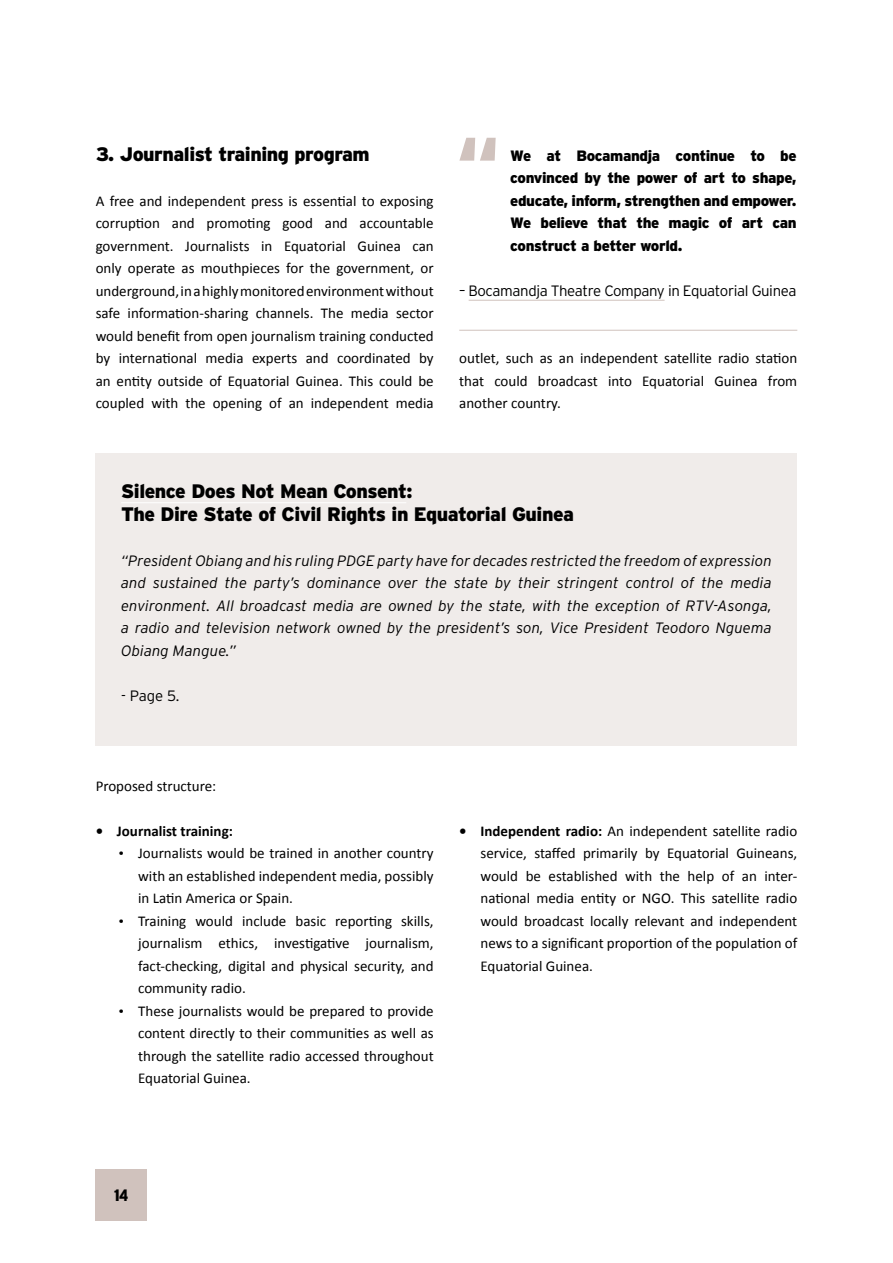
<style>
.page{position:relative;width:893px;height:1263px;background:#fff}
.page>*{position:absolute;margin:0;border:0;box-sizing:border-box;transform-origin:0 0}
.t1{font:900 72px "Interstate";color:#d0c2bd}
.t2{font:900 19.5px/22.5px "Interstate";letter-spacing:-.025em;color:#000}
.t3{font:900 condensed 16.5px "Interstate";color:#000}
.t4{font:15px/22.5px "Calibri";color:#000;text-align:justify}
.t5{font:italic 300 15px/22.5px "Interstate";letter-spacing:.005em;color:#000;text-align:justify}
.t6{font:900 15px/22.5px "Interstate";letter-spacing:-.025em;color:#000;text-align:justify}
.t7{font:300 15px "Interstate";letter-spacing:-.025em;color:#000}
.t8{font:700 15px "Calibri";color:#000}
.s1{font-family:"Courier New"}
.s2{font-weight:700}
</style>
<div class="page">
<div style="left:96px;top:1169px;width:51px;height:51px;background:#d0c2bd"></div>
<div style="left:96px;top:453px;width:701px;height:293px;background:#f0ecea"></div>
<hr style="left:121px;top:502px;width:285px;height:1px;background:#fff">
<hr style="left:459px;top:330px;width:338px;height:1px;background:#d0c2bd">
<hr style="left:469px;top:300px;width:196px;height:1px;background:#d0c2bd">
<h2 class="t2" style="left:96px;top:142px;width:275px">3. Journalist training program</h2>
<p class="t4" style="left:96px;top:189px;width:340px">A free and independent press is essential to exposing corruption and promoting good and accountable government. Journalists in Equatorial Guinea can only operate as mouthpieces for the government, or underground, in a highly monitored environment without safe information-sharing channels. The media sector would benefit from open journalism training conducted by international media experts and coordinated by an entity outside of Equatorial Guinea. This could be coupled with the opening of an independent media</p>
<h1 class="t1" style="left:456px;top:122px;width:45px">“</h1>
<p class="t6" style="left:510px;top:144px;width:288px">We at Bocamandja continue to be convinced by the power of art to shape, educate, inform, strengthen and empower.<br>We believe that the magic of art can construct a better world.</p>
<p class="t7" style="left:459px;top:282px;width:339px">– Bocamandja Theatre Company in Equatorial Guinea</p>
<p class="t4" style="left:459px;top:346px;width:340px">outlet, such as an independent satellite radio station that could broadcast into Equatorial Guinea from another country.</p>
<h2 class="t2" style="left:121px;top:480px;width:454px">Silence Does Not Mean Consent:<br>The Dire State of Civil Rights in Equatorial Guinea</h2>
<p class="t5" style="left:121px;top:549px;width:652px">“President Obiang and his ruling PDGE party have for decades restricted the freedom of expression and sustained the party’s dominance over the state by their stringent control of the media environment. All broadcast media are owned by the state, with the exception of RTV-Asonga, a radio and television network owned by the president’s son, Vice President Teodoro Nguema Obiang Mangue.”</p>
<p class="t7" style="left:121px;top:687px;width:60px">- Page 5.</p>
<p class="t4" style="left:96px;top:774px;width:122px">Proposed structure:</p>
<p class="t8" style="left:96px;top:821px;width:139px">• Journalist training:</p>
<p class="t4" style="left:138px;top:841px;width:297px;text-indent:-21px"><span class="s1">•</span> Journalists would be trained in another country with an established independent media, possibly in Latin America or Spain.</p>
<p class="t4" style="left:138px;top:909px;width:297px;text-indent:-21px"><span class="s1">•</span> Training would include basic reporting skills, journalism ethics, investigative journalism, fact-checking, digital and physical security, and community radio.</p>
<p class="t4" style="left:138px;top:999px;width:297px;text-indent:-21px"><span class="s1">•</span> These journalists would be prepared to provide content directly to their communities as well as through the satellite radio accessed throughout Equatorial Guinea.</p>
<p class="t4" style="left:480px;top:819px;width:318px;text-indent:-21px"><span class="s2">• Independent radio:</span> An independent satellite radio service, staffed primarily by Equatorial Guineans, would be established with the help of an inter&shy;national media entity or NGO. This satellite radio would broadcast locally relevant and independent news to a significant proportion of the population of Equatorial Guinea.</p>
<p class="t3" style="left:114px;top:1186px;width:16px">14</p>
</div>
